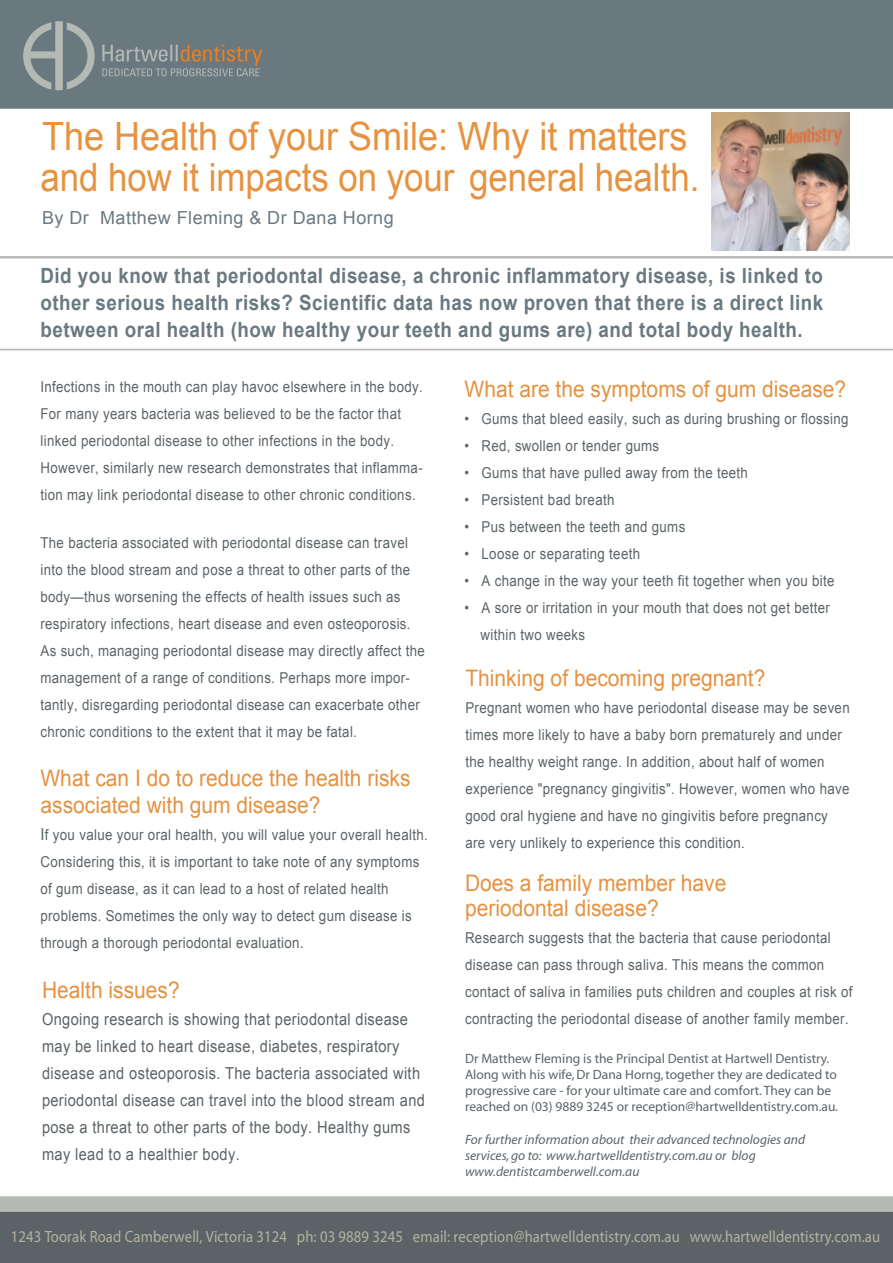
<style>
.page{position:relative;width:893px;height:1263px;background:#fff}
.page>*{position:absolute;margin:0;border:0;box-sizing:border-box;transform-origin:0 0}
.t1{font:39px/40.7px "Arial";color:#e69240;scale:.92 1}
.t2{font:22.65px/27px "Arial";color:#e69240;scale:.92 1}
.t3{font:700 21px/27px "Arial";letter-spacing:.025em;color:#6a7980;text-align:justify;scale:.9 1}
.t4{font:18px "Arial";letter-spacing:.025em;color:#6a7980}
.t5{font:16.5px/27px "Arial";letter-spacing:.025em;color:#5b6367;scale:.89 1}
.t6{font:condensed 16.35px "Univers";letter-spacing:.01em;color:#b4b3a1;scale:.9 1}
.t7{font:15px/27px "Arial";letter-spacing:.025em;color:#5b6367;scale:.89 1}
.t8{font:13.5px/16.2px "Myriad";color:#5c6368}
.t9{font:italic 13.5px/16.2px "Myriad";color:#5c6368}
.s1{font-size:16.5px}
</style>
<div class="page">
<div style="left:0;top:1196px;width:893px;height:16px;background:#b5b9b3"></div>
<div style="left:0;top:0;width:893px;height:109px;background:#6a7980"></div>
<div style="left:0;top:1212px;width:893px;height:51px;background:#5b6367"></div>
<svg style="left:23px;top:21px;width:72px;height:70px"></svg>
<svg style="left:102px;top:45px;width:160px;height:31px"></svg>
<hr style="left:0;top:256px;width:893px;height:2px;background:#b5b9b3">
<hr style="left:0;top:349px;width:893px;height:1px;background:#b5b9b3">
<img style="left:711px;top:112px;width:138px;height:138px">
<h1 class="t1" style="left:40px;top:117px;width:718px">The Health of your Smile: Why it matters and how it impacts on your general health.</h1>
<p class="t4" style="left:42px;top:205px;width:353px">By Dr Matthew Fleming &amp; Dr Dana Horng</p>
<p class="t3" style="left:40px;top:262px;width:871px">Did you know that periodontal disease, a chronic inflammatory disease, is linked to other serious health risks? Scientific data has now proven that there is a direct link between oral health (how healthy your teeth and gums are) and total body health.</p>
<p class="t7" style="left:40px;top:373px;width:431px">Infections in the mouth can play havoc elsewhere in the body.<br>For many years bacteria was believed to be the factor that linked periodontal disease to other infections in the body.<br>However, similarly new research demonstrates that inflamma&shy;tion may link periodontal disease to other chronic conditions.</p>
<p class="t7" style="left:40px;top:529px;width:433px">The bacteria associated with periodontal disease can travel into the blood stream and pose a threat to other parts of the body—thus worsening the effects of health issues such as respiratory infections, heart disease and even osteoporosis.<br>As such, managing periodontal disease may directly affect the management of a range of conditions. Perhaps more impor&shy;tantly, disregarding periodontal disease can exacerbate other chronic conditions to the extent that it may be fatal.</p>
<h2 class="t2" style="left:40px;top:765px;width:404px">What can I do to reduce the health risks associated with gum disease?</h2>
<p class="t7" style="left:40px;top:821px;width:437px"><span class="s1">I</span>f you value your oral health, you will value your overall health.<br>Considering this, it is important to take note of any symptoms of gum disease, as it can lead to a host of related health problems. Sometimes the only way to detect gum disease is through a thorough periodontal evaluation<span class="s1">.</span></p>
<h2 class="t2" style="left:42px;top:976px;width:151px">Health issues?</h2>
<p class="t5" style="left:42px;top:1005px;width:432px">Ongoing research is showing that periodontal disease may be linked to heart disease, diabetes, respiratory disease and osteoporosis. The bacteria associated with periodontal disease can travel into the blood stream and pose a threat to other parts of the body. Healthy gums may lead to a healthier body.</p>
<h2 class="t2" style="left:465px;top:376px;width:416px">What are the symptoms of gum disease?</h2>
<p class="t7" style="left:465px;top:405px;width:433px">• Gums that bleed easily, such as during brushing or flossing</p>
<p class="t7" style="left:465px;top:432px;width:220px">• Red, swollen or tender gums</p>
<p class="t7" style="left:465px;top:459px;width:320px">• Gums that have pulled away from the teeth</p>
<p class="t7" style="left:465px;top:486px;width:170px">• Persistent bad breath</p>
<p class="t7" style="left:465px;top:513px;width:250px">• Pus between the teeth and gums</p>
<p class="t7" style="left:465px;top:540px;width:199px">• Loose or separating teeth</p>
<p class="t7" style="left:465px;top:567px;width:417px">• A change in the way your teeth fit together when you bite</p>
<p class="t7" style="left:481px;top:594px;width:394px;text-indent:-16px">• A sore or irritation in your mouth that does not get better within two weeks</p>
<h2 class="t2" style="left:465px;top:664px;width:328px">Thinking of becoming pregnant?</h2>
<p class="t7" style="left:465px;top:694px;width:433px">Pregnant women who have periodontal disease may be seven times more likely to have a baby born prematurely and under the healthy weight range. In addition, about half of women experience "pregnancy gingivitis". However, women who have good oral hygiene and have no gingivitis before pregnancy are very unlikely to experience this condition.</p>
<h2 class="t2" style="left:465px;top:871px;width:286px;line-height:25.2px">Does a family member have periodontal disease?</h2>
<p class="t7" style="left:465px;top:925px;width:437px">Research suggests that the bacteria that cause periodontal disease can pass through saliva. This means the common contact of saliva in families puts children and couples at risk of contracting the periodontal disease of another family member.</p>
<p class="t8" style="left:465px;top:1051px;width:375px">Dr Matthew Fleming is the Principal Dentist at Hartwell Dentistry.<br>Along with his wife, Dr Dana Horng, together they are dedicated to progressive care - for your ultimate care and comfort. They can be reached on (03) 9889 3245 or reception@hartwelldentistry.com.au.</p>
<p class="t9" style="left:465px;top:1132px;width:342px">For further information about their advanced technologies and services, go to: www.hartwelldentistry.com.au or blog www.dentistcamberwell.com.au</p>
<p class="t6" style="left:11px;top:1228px;width:967px">1243 Toorak Road Camberwell, Victoria 3124 ph: 03 9889 3245 email: reception@hartwelldentistry.com.au www.hartwelldentistry.com.au</p>
</div>
